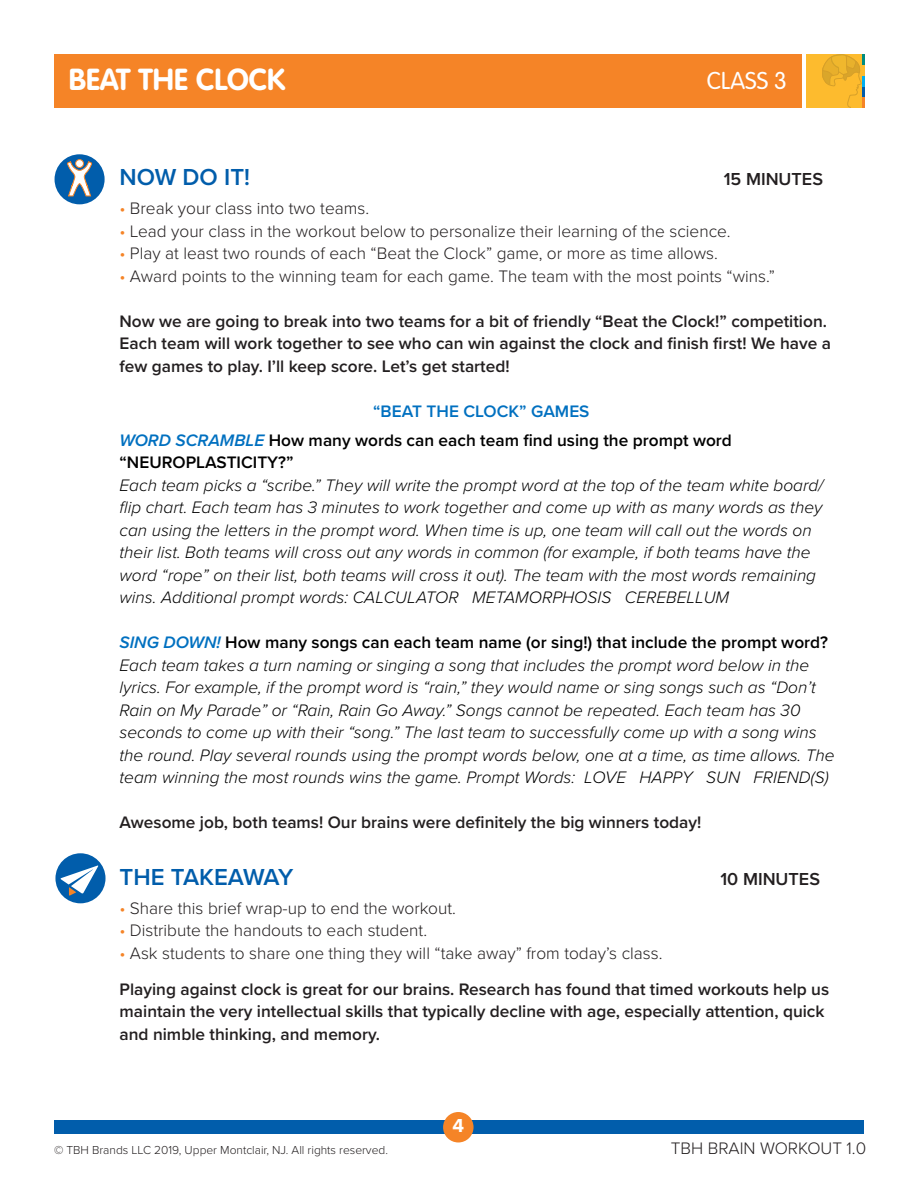
<style>
.page{position:relative;width:918px;height:1188px;background:#fff}
.page>*{position:absolute;margin:0;border:0;box-sizing:border-box;transform-origin:0 0}
.Activity{font:700 30px "VAG Rounded";color:#fff}
.t1{font:600 24px "Proxima Nova";color:#015dab}
.Activity-2{font:300 24px "VAG Rounded";color:#fff}
.t2{font:700 19.5px "Proxima Nova";color:#fff}
.t3{font:600 18px "Proxima Nova";color:#231f20}
.t4{font:italic 300 17.25px/22.5px "Proxima Nova";color:#000}
.t5{font:600 17.25px/22.5px "Proxima Nova";color:#231f20}
.List_Paragraph{font:300 17.25px "Proxima Nova";color:#231f20}
.t6{font:600 17.25px/22.5px "Proxima Nova";color:#000}
.t7{font:600 17.25px "Proxima Nova";color:#0070c0}
.Copyright{font:300 12px "Proxima Nova";color:#231f20}
.s1{color:#f58427}
.s2{font-style:italic;color:#0070c0}
</style>
<div class="page">
<div style="left:54px;top:54px;width:748px;height:54px;background:#f58427"></div>
<svg style="left:806px;top:54px;width:59px;height:54px"></svg>
<div style="left:807px;top:54px;width:55px;height:54px;background:#fdbb2e"></div>
<svg style="left:822px;top:54px;width:42px;height:54px"></svg>
<div style="left:54px;top:1120px;width:810px;height:14px;background:#015dab"></div>
<div style="left:443px;top:1112px;width:31px;height:30px;background:#f58427;border-radius:50%"></div>
<div style="left:55px;top:154px;width:50px;height:50px;background:#015dab;border-radius:50%"></div>
<div style="left:76px;top:160px;width:8px;height:7px;background:#fff;border-radius:50%"></div>
<div style="left:75px;top:159px;width:9px;height:9px;border:1px solid #f58427;border-radius:50%"></div>
<svg style="left:67px;top:162px;width:26px;height:35px"></svg>
<div style="left:55px;top:853px;width:51px;height:50px;background:#015dab;border-radius:50%"></div>
<svg style="left:60px;top:865px;width:38px;height:31px"></svg>
<p class="Activity" style="left:69px;top:62px;width:218px">BEAT THE CLOCK</p>
<p class="Activity-2" style="left:707px;top:67px;width:82px">CLASS 3</p>
<p class="t1" style="left:120px;top:159px;width:132px">NOW DO IT!</p>
<p class="t3" style="left:724px;top:165px;width:101px">15 MINUTES</p>
<p class="List_Paragraph" style="left:120px;top:195px;width:251px"><span class="s1">•</span> Break your class into two teams.</p>
<p class="List_Paragraph" style="left:120px;top:218px;width:613px"><span class="s1">•</span> Lead your class in the workout below to personalize their learning of the science.</p>
<p class="List_Paragraph" style="left:120px;top:240px;width:600px"><span class="s1">•</span> Play at least two rounds of each “Beat the Clock” game, or more as time allows.</p>
<p class="List_Paragraph" style="left:120px;top:263px;width:657px"><span class="s1">•</span> Award points to the winning team for each game. The team with the most points “wins.”</p>
<p class="t5" style="left:120px;top:309px;width:713px">Now we are going to break into two teams for a bit of friendly “Beat the Clock!” competition.<br>Each team will work together to see who can win against the clock and finish first! We have a few games to play. I’ll keep score. Let’s get started!</p>
<p class="t7" style="left:373px;top:398px;width:218px">“BEAT THE CLOCK” GAMES</p>
<p class="t6" style="left:120px;top:428px;width:614px"><span class="s2">WORD SCRAMBLE</span> How many words can each team find using the prompt word “NEUROPLASTICITY?”</p>
<p class="t4" style="left:120px;top:473px;width:705px">Each team picks a “scribe.” They will write the prompt word at the top of the team white board/ flip chart. Each team has 3 minutes to work together and come up with as many words as they can using the letters in the prompt word. When time is up, one team will call out the words on their list. Both teams will cross out any words in common (for example, if both teams have the word “rope” on their list, both teams will cross it out). The team with the most words remaining wins. Additional prompt words: CALCULATOR METAMORPHOSIS CEREBELLUM</p>
<p class="t6" style="left:120px;top:631px;width:710px"><span class="s2">SING DOWN!</span> How many songs can each team name (or sing!) that include the prompt word?</p>
<p class="t4" style="left:120px;top:653px;width:717px">Each team takes a turn naming or singing a song that includes the prompt word below in the lyrics. For example, if the prompt word is “rain,” they would name or sing songs such as “Don’t Rain on My Parade” or “Rain, Rain Go Away.” Songs cannot be repeated. Each team has 30 seconds to come up with their “song.” The last team to successfully come up with a song wins the round. Play several rounds using the prompt words below, one at a time, as time allows. The team winning the most rounds wins the game. Prompt Words: LOVE HAPPY SUN FRIEND(S)</p>
<p class="t5" style="left:120px;top:811px;width:583px">Awesome job, both teams! Our brains were definitely the big winners today!</p>
<p class="t1" style="left:120px;top:859px;width:175px">THE TAKEAWAY</p>
<p class="t3" style="left:720px;top:865px;width:101px">10 MINUTES</p>
<p class="List_Paragraph" style="left:120px;top:895px;width:338px"><span class="s1">•</span> Share this brief wrap-up to end the workout.</p>
<p class="List_Paragraph" style="left:120px;top:918px;width:309px"><span class="s1">•</span> Distribute the handouts to each student.</p>
<p class="List_Paragraph" style="left:120px;top:940px;width:544px"><span class="s1">•</span> Ask students to share one thing they will “take away” from today’s class.</p>
<p class="t5" style="left:120px;top:977px;width:711px">Playing against clock is great for our brains. Research has found that timed workouts help us maintain the very intellectual skills that typically decline with age, especially attention, quick and nimble thinking, and memory.</p>
<p class="Copyright" style="left:54px;top:1141px;width:336px">© TBH Brands LLC 2019, Upper Montclair, NJ. All rights reserved.</p>
<p class="t2" style="left:453px;top:1115px;width:13px">4</p>
<p class="List_Paragraph" style="left:671px;top:1135px;width:197px">TBH BRAIN WORKOUT 1.0</p>
</div>
